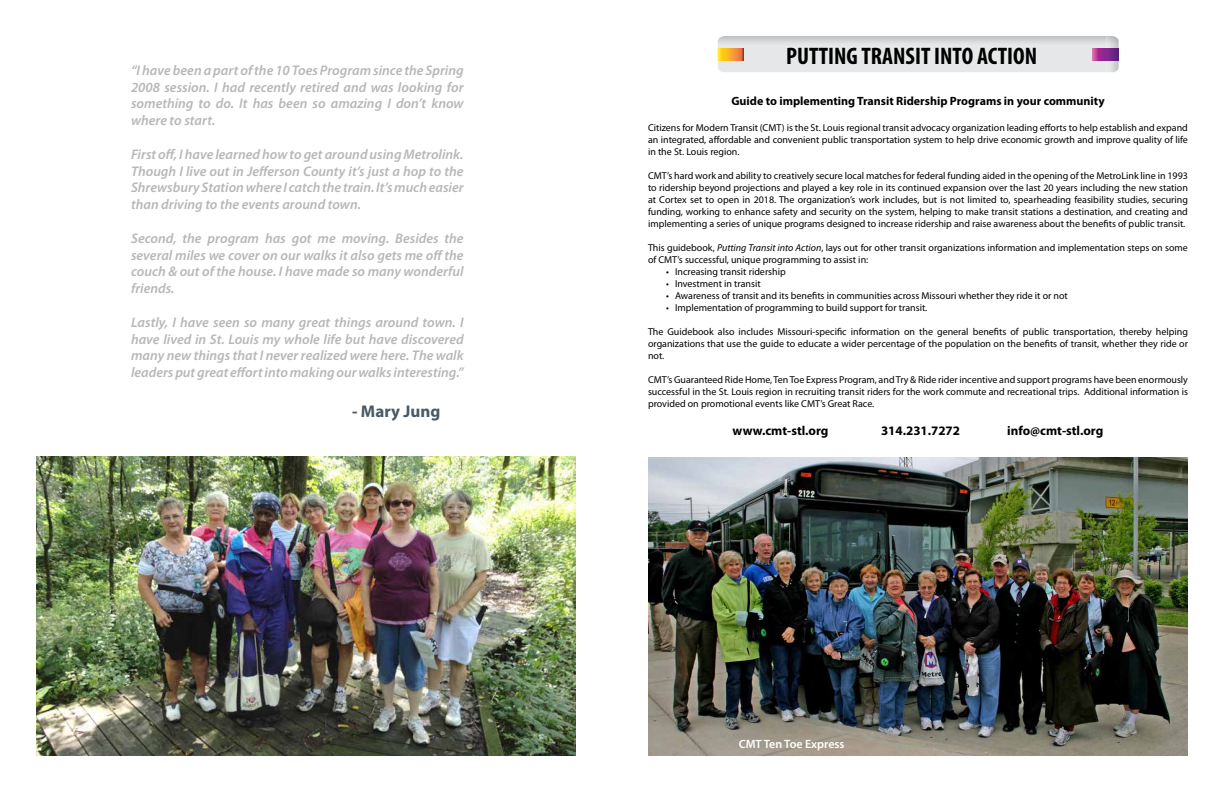
<style>
.page{position:relative;width:1224px;height:792px;background:#fff}
.page>*{position:absolute;margin:0;border:0;box-sizing:border-box;transform-origin:0 0}
.t1{font:700 condensed 24px "Myriad Pro";color:#000}
.t2{font:700 17px "Myriad Pro";color:#495966}
.t3{font:italic 600 14px/16.8px "Myriad Pro";color:#b7b7b8;text-align:justify}
.t4{font:700 13px "Myriad Pro";color:#000}
.t5{font:700 12px "Myriad Pro";color:#000}
.t6{font:600 12px "Myriad Pro";color:#fff}
.t7{font:10px/12px "Myriad Pro";color:#000;text-align:justify}
.s1{font-style:italic}
</style>
<div class="page">
<svg style="left:717px;top:36px;width:402px;height:37px;background:#e0dddd"></svg>
<img style="left:648px;top:457px;width:540px;height:299px">
<img style="left:36px;top:457px;width:540px;height:298px">
<h3 class="t3" style="left:131px;top:61px;width:334px">“I have been a part of the 10 Toes Program since the Spring 2008 session. I had recently retired and was looking for something to do. It has been so amazing I don’t know where to start.</h3>
<h3 class="t3" style="left:131px;top:145px;width:334px">First off, I have learned how to get around using Metrolink.<br>Though I live out in Jefferson County it’s just a hop to the Shrewsbury Station where I catch the train. It’s much easier than driving to the events around town.</h3>
<h3 class="t3" style="left:131px;top:229px;width:334px">Second, the program has got me moving. Besides the several miles we cover on our walks it also gets me off the couch &amp; out of the house. I have made so many wonderful friends.</h3>
<h3 class="t3" style="left:131px;top:313px;width:334px">Lastly, I have seen so many great things around town. I have lived in St. Louis my whole life but have discovered many new things that I never realized were here. The walk leaders put great effort into making our walks interesting.”</h3>
<h2 class="t2" style="left:352px;top:400px;width:90px">- Mary Jung</h2>
<h1 class="t1" style="left:786px;top:41px;width:252px">PUTTING TRANSIT INTO ACTION</h1>
<p class="t5" style="left:731px;top:93px;width:375px">Guide to implementing Transit Ridership Programs in your community</p>
<p class="t7" style="left:648px;top:122px;width:541px">Citizens for Modern Transit (CMT) is the St. Louis regional transit advocacy organization leading efforts to help establish and expand an integrated, affordable and convenient public transportation system to help drive economic growth and improve quality of life in the St. Louis region.</p>
<p class="t7" style="left:648px;top:170px;width:542px">CMT’s hard work and ability to creatively secure local matches for federal funding aided in the opening of the MetroLink line in 1993 to ridership beyond projections and played a key role in its continued expansion over the last 20 years including the new station at Cortex set to open in 2018. The organization’s work includes, but is not limited to, spearheading feasibility studies, securing funding, working to enhance safety and security on the system, helping to make transit stations a destination, and creating and implementing a series of unique programs designed to increase ridership and raise awareness about the benefits of public transit.</p>
<p class="t7" style="left:648px;top:242px;width:541px">This guidebook, <span class="s1">Putting Transit into Action</span>, lays out for other transit organizations information and implementation steps on some of CMT’s successful, unique programming to assist in:</p>
<p class="t7" style="left:666px;top:266px;width:121px">• Increasing transit ridership</p>
<p class="t7" style="left:666px;top:278px;width:96px">• Investment in transit</p>
<p class="t7" style="left:666px;top:290px;width:403px">• Awareness of transit and its benefits in communities across Missouri whether they ride it or not</p>
<p class="t7" style="left:666px;top:302px;width:263px">• Implementation of programming to build support for transit.</p>
<p class="t7" style="left:648px;top:326px;width:542px">The Guidebook also includes Missouri-specific information on the general benefits of public transportation, thereby helping organizations that use the guide to educate a wider percentage of the population on the benefits of transit, whether they ride or not.</p>
<p class="t7" style="left:648px;top:374px;width:542px">CMT’s Guaranteed Ride Home, Ten Toe Express Program, and Try &amp; Ride rider incentive and support programs have been enormously successful in the St. Louis region in recruiting transit riders for the work commute and recreational trips. Additional information is provided on promotional events like CMT’s Great Race.</p>
<h3 class="t4" style="left:733px;top:422px;width:97px">www.cmt-stl.org</h3>
<h3 class="t4" style="left:881px;top:422px;width:80px">314.231.7272</h3>
<h3 class="t4" style="left:1007px;top:422px;width:98px">info@cmt-stl.org</h3>
<p class="t6" style="left:739px;top:737px;width:107px">CMT Ten Toe Express</p>
</div>
